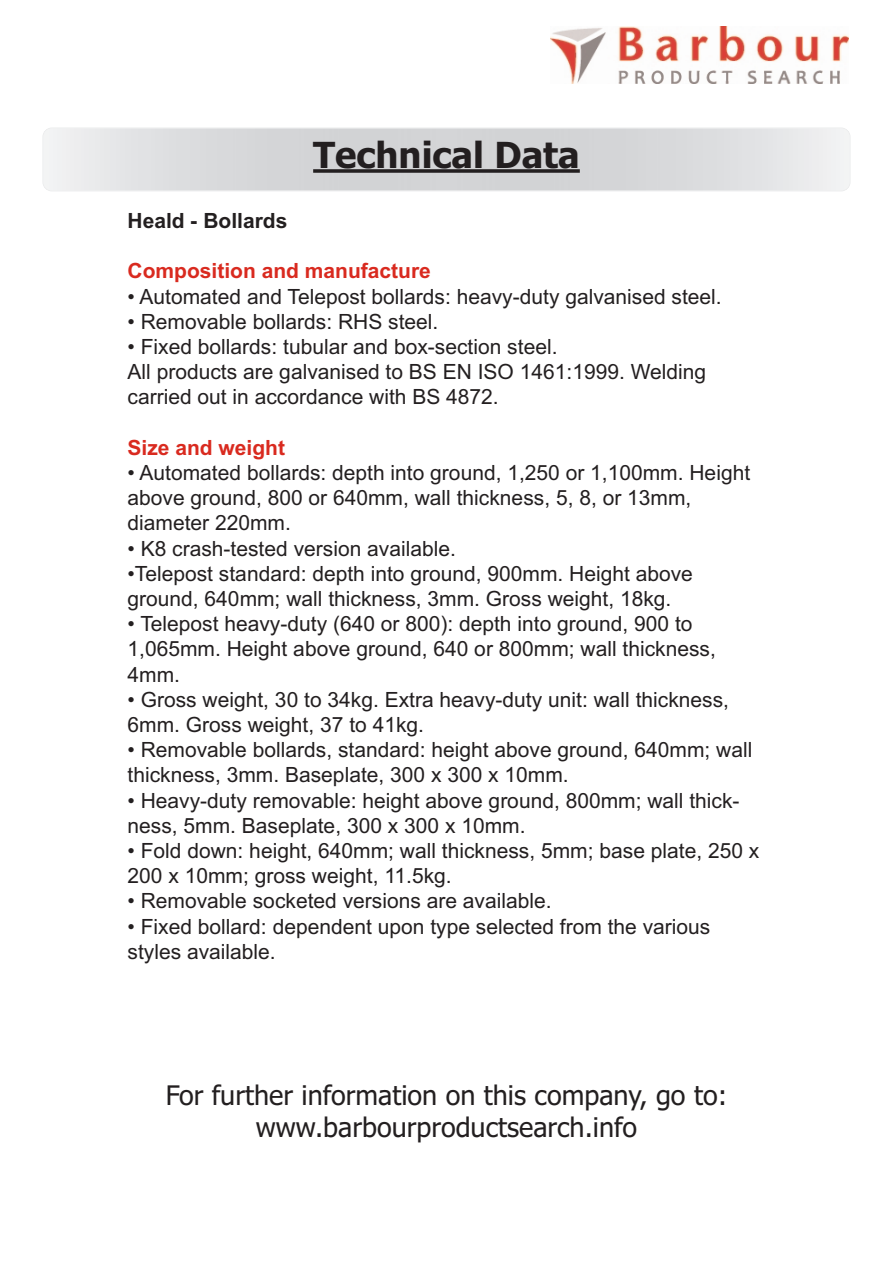
<style>
.page{position:relative;width:893px;height:1263px;background:#fff}
.page>*{position:absolute;margin:0;border:0;box-sizing:border-box;transform-origin:0 0}
.t1{font:700 36px "Tahoma";color:#231f20}
.t2{font:27px/32.4px "Tahoma";color:#231f20;text-align:center}
.t3{font:21px/25.2px "Arial";color:#231f20}
.t4{font:700 21px "Arial";color:#d92a1f}
.t5{font:700 21px "Arial";color:#231f20}
</style>
<div class="page">
<img style="left:550px;top:27px;width:298px;height:56px">
<div style="left:43px;top:128px;width:807px;height:63px;border:2px solid #e7e8e9;border-radius:9px"></div>
<svg style="left:313px;top:169px;width:267px;height:4px"></svg>
<h1 class="t1" style="left:313px;top:135px;width:268px">Technical Data</h1>
<p class="t5" style="left:128px;top:208px;width:161px">Heald - Bollards</p>
<p class="t4" style="left:128px;top:259px;width:305px">Composition and manufacture</p>
<p class="t3" style="left:128px;top:284px;width:596px">• Automated and Telepost bollards: heavy-duty galvanised steel.</p>
<p class="t3" style="left:128px;top:309px;width:312px">• Removable bollards: RHS steel.</p>
<p class="t3" style="left:128px;top:334px;width:580px">• Fixed bollards: tubular and box-section steel.<br>All products are galvanised to BS EN ISO 1461:1999. Welding carried out in accordance with BS 4872.</p>
<p class="t4" style="left:128px;top:435px;width:159px">Size and weight</p>
<p class="t3" style="left:128px;top:460px;width:624px">• Automated bollards: depth into ground, 1,250 or 1,100mm. Height above ground, 800 or 640mm, wall thickness, 5, 8, or 13mm, diameter 220mm.</p>
<p class="t3" style="left:128px;top:536px;width:330px">• K8 crash-tested version available.</p>
<p class="t3" style="left:128px;top:561px;width:567px">•Telepost standard: depth into ground, 900mm. Height above ground, 640mm; wall thickness, 3mm. Gross weight, 18kg.</p>
<p class="t3" style="left:128px;top:611px;width:590px">• Telepost heavy-duty (640 or 800): depth into ground, 900 to<br>1,065mm. Height above ground, 640 or 800mm; wall thickness,<br>4mm.</p>
<p class="t3" style="left:128px;top:687px;width:603px">• Gross weight, 30 to 34kg. Extra heavy-duty unit: wall thickness,<br>6mm. Gross weight, 37 to 41kg.</p>
<p class="t3" style="left:128px;top:737px;width:626px">• Removable bollards, standard: height above ground, 640mm; wall thickness, 3mm. Baseplate, 300 x 300 x 10mm.</p>
<p class="t3" style="left:128px;top:788px;width:613px">• Heavy-duty removable: height above ground, 800mm; wall thick&shy;ness, 5mm. Baseplate, 300 x 300 x 10mm.</p>
<p class="t3" style="left:128px;top:838px;width:633px">• Fold down: height, 640mm; wall thickness, 5mm; base plate, 250 x<br>200 x 10mm; gross weight, 11.5kg.</p>
<p class="t3" style="left:128px;top:888px;width:426px">• Removable socketed versions are available.</p>
<p class="t3" style="left:128px;top:914px;width:584px">• Fixed bollard: dependent upon type selected from the various styles available.</p>
<p class="t2" style="left:166px;top:1079px;width:563px">For further information on this company, go to: www.barbourproductsearch.info</p>
</div>
